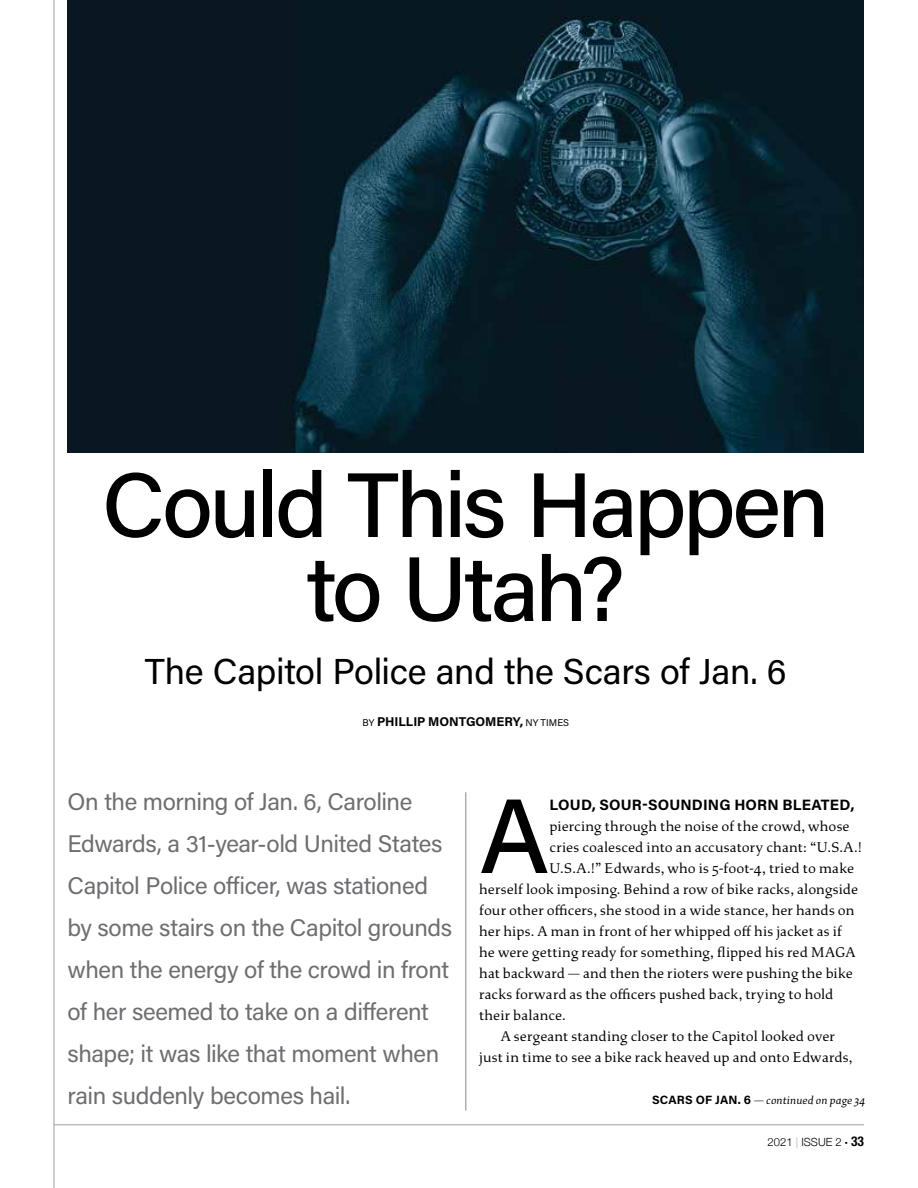
<style>
.page{position:relative;width:918px;height:1188px;background:#fff}
.page>*{position:absolute;margin:0;border:0;box-sizing:border-box;transform-origin:0 0}
.t1{font:500 105.6px "Acumin Pro";color:#000}
.t2{font:500 91.5px/84px "Acumin Pro";letter-spacing:-.04em;color:#000;text-align:center}
.t3{font:36px "Acumin Pro";letter-spacing:-.01em;color:#000}
.t4{font:24px/42px "Acumin Pro";letter-spacing:-.015em;color:#6d6e71}
.t5{font:15px "Study";letter-spacing:.01em;color:#000}
.t6{font:700 15px "Acumin Pro";letter-spacing:.01em;color:#000}
.t7{font:700 condensed 13.5px "Helvetica Neue";color:#000}
.t8{font:700 12.75px "Acumin Pro";letter-spacing:-.005em;color:#000}
.t9{font:italic 12px "Study";letter-spacing:.01em;color:#000}
.t10{font:300 11.25px "Helvetica Neue";color:#000}
.s1{font-weight:400;font-size:9.75px}
.s2{font-family:"Acumin Pro";font-weight:700;font-style:normal}
.s3{color:#a7a9ac}
.s4{font-size:6px}
</style>
<div class="page">
<hr style="left:54px;top:1124px;width:810px;height:1px;background:#a7a9ac">
<hr style="left:53px;top:0;width:2px;height:1188px;background:#a7a9ac">
<hr style="left:465px;top:792px;width:1px;height:318px;background:#a7a9ac">
<img style="left:68px;top:0;width:796px;height:453px">
<h2 class="t2" style="left:102px;top:459px;width:729px">Could This Happen to Utah?</h2>
<h3 class="t3" style="left:145px;top:646px;width:643px">The Capitol Police and the Scars of Jan. 6</h3>
<p class="t8" style="left:362px;top:713px;width:208px"><span class="s1">BY</span> PHILLIP MONTGOMERY, <span class="s1">NY TIMES</span></p>
<p class="t4" style="left:68px;top:780px;width:386px">On the morning of Jan. 6, Caroline Edwards, a 31-year-old United States Capitol Police officer, was stationed by some stairs on the Capitol grounds when the energy of the crowd in front of her seemed to take on a different shape; it was like that moment when rain suddenly becomes hail.</p>
<h1 class="t1" style="left:479px;top:763px;width:72px">A</h1>
<p class="t6" style="left:550px;top:794px;width:306px">LOUD, SOUR-SOUNDING HORN BLEATED,</p>
<p class="t5" style="left:550px;top:818px;width:302px">piercing through the noise of the crowd, whose</p>
<p class="t5" style="left:550px;top:839px;width:314px">cries coalesced into an accusatory chant: “U.S.A.!</p>
<p class="t5" style="left:550px;top:860px;width:306px">U.S.A.!” Edwards, who is 5-foot-4, tried to make</p>
<p class="t5" style="left:479px;top:881px;width:380px">herself look imposing. Behind a row of bike racks, alongside</p>
<p class="t5" style="left:479px;top:902px;width:377px">four other officers, she stood in a wide stance, her hands on</p>
<p class="t5" style="left:479px;top:923px;width:364px">her hips. A man in front of her whipped off his jacket as if</p>
<p class="t5" style="left:479px;top:944px;width:378px">he were getting ready for something, flipped his red MAGA</p>
<p class="t5" style="left:479px;top:964px;width:375px">hat backward — and then the rioters were pushing the bike</p>
<p class="t5" style="left:479px;top:985px;width:356px">racks forward as the officers pushed back, trying to hold</p>
<p class="t5" style="left:479px;top:1006px;width:88px">their balance.</p>
<p class="t5" style="left:501px;top:1027px;width:336px">A sergeant standing closer to the Capitol looked over</p>
<p class="t5" style="left:479px;top:1048px;width:375px">just in time to see a bike rack heaved up and onto Edwards,</p>
<p class="t9" style="left:652px;top:1093px;width:215px"><span class="s2">SCARS OF JAN. 6</span> — continued on page 34</p>
<p class="t10" style="left:768px;top:1133px;width:82px">2021 <span class="s3">|</span> ISSUE 2 <span class="s4">•</span></p>
<p class="t7" style="left:851px;top:1133px;width:14px">33</p>
</div>
